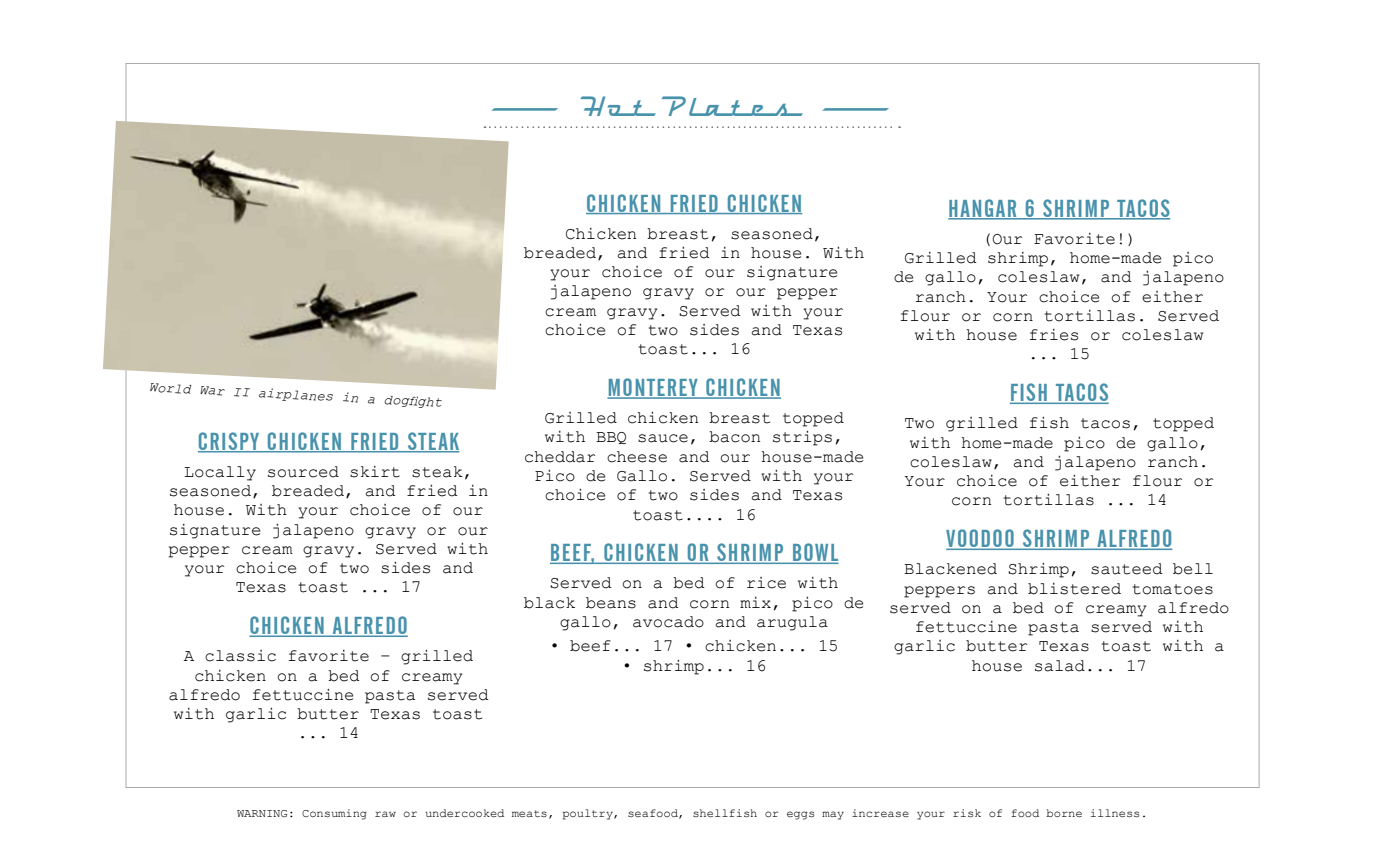
<style>
.page{position:relative;width:1386px;height:851px;background:#fff}
.page>*{position:absolute;margin:0;border:0;box-sizing:border-box;transform-origin:0 0}
.t1{font:24.5px "Alternate Gothic No 2 BT";letter-spacing:.06em;color:#4892ac}
.t2{font:500 24.5px "Raceway";letter-spacing:-.01em;color:#4892ac;scale:4 1}
.t3{font:17.5px/19.2px "Courier New";letter-spacing:-.01em;color:#000;text-align:center}
.t4{font:italic 14px "Courier New";color:#000}
.t5{font:12.25px "Courier New";letter-spacing:-.01em;color:#000}
</style>
<div class="page">
<div style="left:126px;top:63px;width:1134px;height:725px;background:#fff;border:1px solid #a7a9ac"></div>
<img style="left:103px;top:121px;width:406px;height:268px">
<hr style="left:198px;top:451px;width:261px;height:1px;background:#4892ac">
<hr style="left:249px;top:635px;width:159px;height:2px;background:#4892ac">
<hr style="left:586px;top:213px;width:216px;height:1px;background:#4892ac">
<hr style="left:607px;top:397px;width:174px;height:2px;background:#4892ac">
<hr style="left:550px;top:562px;width:289px;height:2px;background:#4892ac">
<hr style="left:948px;top:218px;width:222px;height:1px;background:#4892ac">
<hr style="left:1010px;top:402px;width:99px;height:2px;background:#4892ac">
<hr style="left:946px;top:548px;width:226px;height:2px;background:#4892ac">
<svg style="left:485px;top:126px;width:415px;height:2px"></svg>
<h1 class="t2" style="left:484px;top:90px;width:105px">– Hot Plates –</h1>
<p class="t4" style="left:150px;top:377px;width:295px;rotate:3deg">World War II airplanes in a dogfight</p>
<h1 class="t1" style="left:198px;top:427px;width:263px">CRISPY CHICKEN FRIED STEAK</h1>
<p class="t3" style="left:168px;top:461px;width:322px">Locally sourced skirt steak, seasoned, breaded, and fried in house. With your choice of our signature jalapeno gravy or our pepper cream gravy. Served with your choice of two sides and<br>Texas toast ... 17</p>
<h1 class="t1" style="left:249px;top:612px;width:160px">CHICKEN ALFREDO</h1>
<p class="t3" style="left:168px;top:645px;width:322px">A classic favorite – grilled chicken on a bed of creamy alfredo fettuccine pasta served with garlic butter Texas toast ... 14</p>
<h1 class="t1" style="left:586px;top:189px;width:218px">CHICKEN FRIED CHICKEN</h1>
<p class="t3" style="left:524px;top:223px;width:342px">Chicken breast, seasoned, breaded, and fried in house. With your choice of our signature jalapeno gravy or our pepper cream gravy. Served with your choice of two sides and Texas toast... 16</p>
<h1 class="t1" style="left:607px;top:374px;width:175px">MONTEREY CHICKEN</h1>
<p class="t3" style="left:524px;top:407px;width:342px">Grilled chicken breast topped with BBQ sauce, bacon strips, cheddar cheese and our house-made<br>Pico de Gallo. Served with your choice of two sides and Texas toast.... 16</p>
<h1 class="t1" style="left:550px;top:539px;width:290px">BEEF, CHICKEN OR SHRIMP BOWL</h1>
<p class="t3" style="left:524px;top:572px;width:342px">Served on a bed of rice with black beans and corn mix, pico de gallo, avocado and arugula</p>
<p class="t3" style="left:550px;top:635px;width:291px">• beef... 17 • chicken... 15</p>
<p class="t3" style="left:622px;top:654px;width:146px">• shrimp... 16</p>
<h1 class="t1" style="left:948px;top:195px;width:223px">HANGAR 6 SHRIMP TACOS</h1>
<p class="t3" style="left:894px;top:228px;width:332px">(Our Favorite!)<br>Grilled shrimp, home-made pico de gallo, coleslaw, and jalapeno ranch. Your choice of either flour or corn tortillas. Served with house fries or coleslaw<br>... 15</p>
<h1 class="t1" style="left:1010px;top:379px;width:100px">FISH TACOS</h1>
<p class="t3" style="left:904px;top:413px;width:311px">Two grilled fish tacos, topped with home-made pico de gallo, coleslaw, and jalapeno ranch.<br>Your choice of either flour or corn tortillas ... 14</p>
<h1 class="t1" style="left:946px;top:525px;width:228px">VOODOO SHRIMP ALFREDO</h1>
<p class="t3" style="left:889px;top:558px;width:342px">Blackened Shrimp, sauteed bell peppers and blistered tomatoes served on a bed of creamy alfredo fettuccine pasta served with garlic butter Texas toast with a house salad... 17</p>
<p class="t5" style="left:237px;top:805px;width:912px">WARNING: Consuming raw or undercooked meats, poultry, seafood, shellfish or eggs may increase your risk of food borne illness.</p>
</div>
